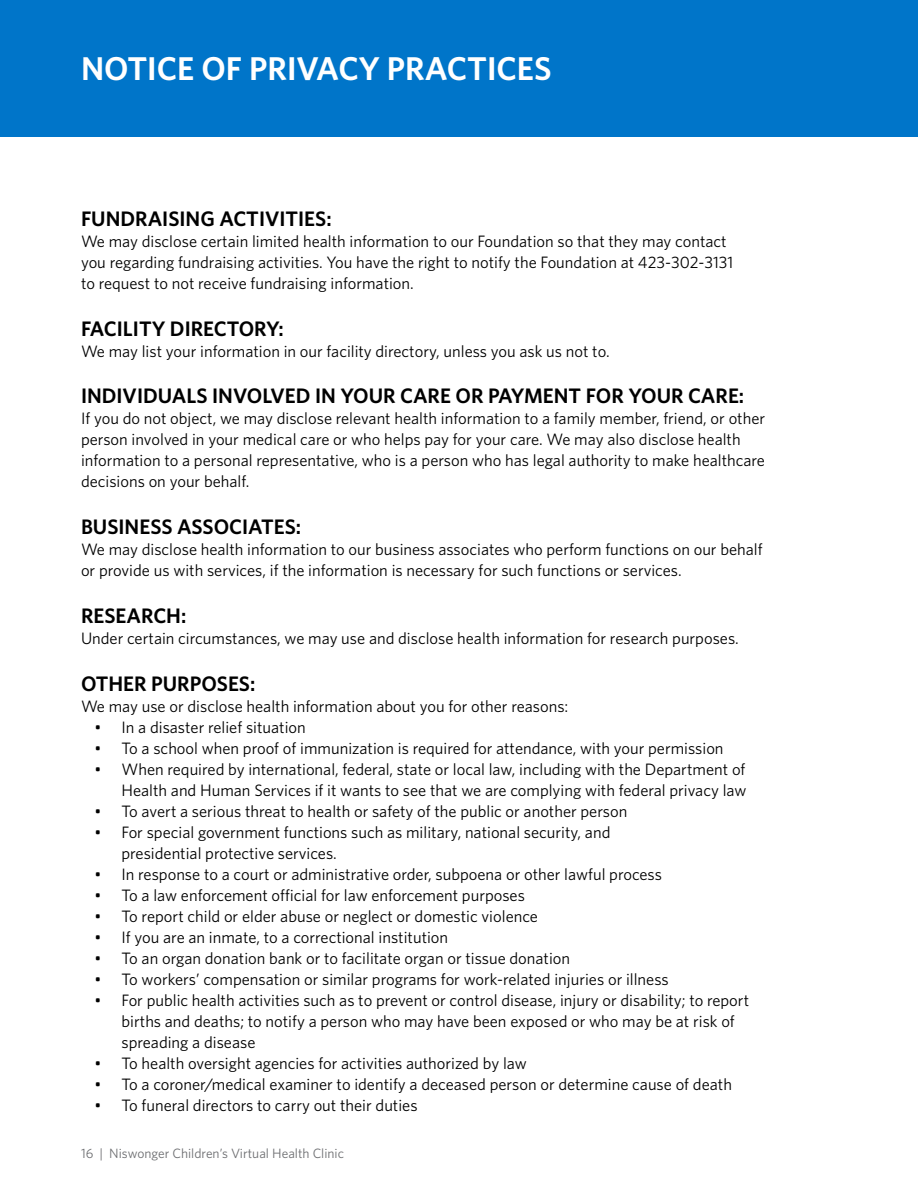
<style>
.page{position:relative;width:918px;height:1188px;background:#fff}
.page>*{position:absolute;margin:0;border:0;box-sizing:border-box;transform-origin:0 0}
.t1{font:600 33px "Whitney";color:#fff}
.t2{font:600 21px "Whitney";color:#000}
.t3{font:16.5px/21px "Whitney";color:#000}
.t4{font:13.5px "Whitney";color:#6d6e71}
</style>
<div class="page">
<div style="left:0;top:0;width:918px;height:137px;background:#0075c9"></div>
<h1 class="t1" style="left:81px;top:47px;width:472px">NOTICE OF PRIVACY PRACTICES</h1>
<p class="t2" style="left:81px;top:205px;width:252px">FUNDRAISING ACTIVITIES:</p>
<p class="t3" style="left:81px;top:231px;width:654px">We may disclose certain limited health information to our Foundation so that they may contact you regarding fundraising activities. You have the right to notify the Foundation at 423-302-3131 to request to not receive fundraising information.</p>
<p class="t2" style="left:81px;top:315px;width:204px">FACILITY DIRECTORY:</p>
<p class="t3" style="left:81px;top:340px;width:530px">We may list your information in our facility directory, unless you ask us not to.</p>
<p class="t2" style="left:81px;top:382px;width:665px">INDIVIDUALS INVOLVED IN YOUR CARE OR PAYMENT FOR YOUR CARE:</p>
<p class="t3" style="left:81px;top:408px;width:686px">If you do not object, we may disclose relevant health information to a family member, friend, or other person involved in your medical care or who helps pay for your care. We may also disclose health information to a personal representative, who is a person who has legal authority to make healthcare decisions on your behalf.</p>
<p class="t2" style="left:81px;top:513px;width:222px">BUSINESS ASSOCIATES:</p>
<p class="t3" style="left:81px;top:538px;width:683px">We may disclose health information to our business associates who perform functions on our behalf or provide us with services, if the information is necessary for such functions or services.</p>
<p class="t2" style="left:81px;top:602px;width:107px">RESEARCH:</p>
<p class="t3" style="left:81px;top:627px;width:659px">Under certain circumstances, we may use and disclose health information for research purposes.</p>
<p class="t2" style="left:81px;top:669px;width:176px">OTHER PURPOSES:</p>
<p class="t3" style="left:81px;top:695px;width:489px">We may use or disclose health information about you for other reasons:</p>
<p class="t3" style="left:94px;top:716px;width:213px">• In a disaster relief situation</p>
<p class="t3" style="left:94px;top:737px;width:631px">• To a school when proof of immunization is required for attendance, with your permission</p>
<p class="t3" style="left:94px;top:758px;width:654px;text-align:right">• When required by international, federal, state or local law, including with the Department of<br>Health and Human Services if it wants to see that we are complying with federal privacy law</p>
<p class="t3" style="left:94px;top:800px;width:534px">• To avert a serious threat to health or safety of the public or another person</p>
<p class="t3" style="left:121px;top:821px;width:490px;text-indent:-27px">• For special government functions such as military, national security, and presidential protective services.</p>
<p class="t3" style="left:94px;top:863px;width:569px">• In response to a court or administrative order, subpoena or other lawful process</p>
<p class="t3" style="left:94px;top:884px;width:432px">• To a law enforcement official for law enforcement purposes</p>
<p class="t3" style="left:94px;top:905px;width:445px">• To report child or elder abuse or neglect or domestic violence</p>
<p class="t3" style="left:94px;top:926px;width:355px">• If you are an inmate, to a correctional institution</p>
<p class="t3" style="left:94px;top:947px;width:477px">• To an organ donation bank or to facilitate organ or tissue donation</p>
<p class="t3" style="left:94px;top:968px;width:576px">• To workers’ compensation or similar programs for work-related injuries or illness</p>
<p class="t3" style="left:121px;top:989px;width:629px;text-indent:-27px">• For public health activities such as to prevent or control disease, injury or disability; to report births and deaths; to notify a person who may have been exposed or who may be at risk of spreading a disease</p>
<p class="t3" style="left:94px;top:1052px;width:434px">• To health oversight agencies for activities authorized by law</p>
<p class="t3" style="left:94px;top:1073px;width:639px">• To a coroner/medical examiner to identify a deceased person or determine cause of death</p>
<p class="t3" style="left:94px;top:1094px;width:325px">• To funeral directors to carry out their duties</p>
<p class="t4" style="left:81px;top:1145px;width:265px">16 | Niswonger Children’s Virtual Health Clinic</p>
</div>
